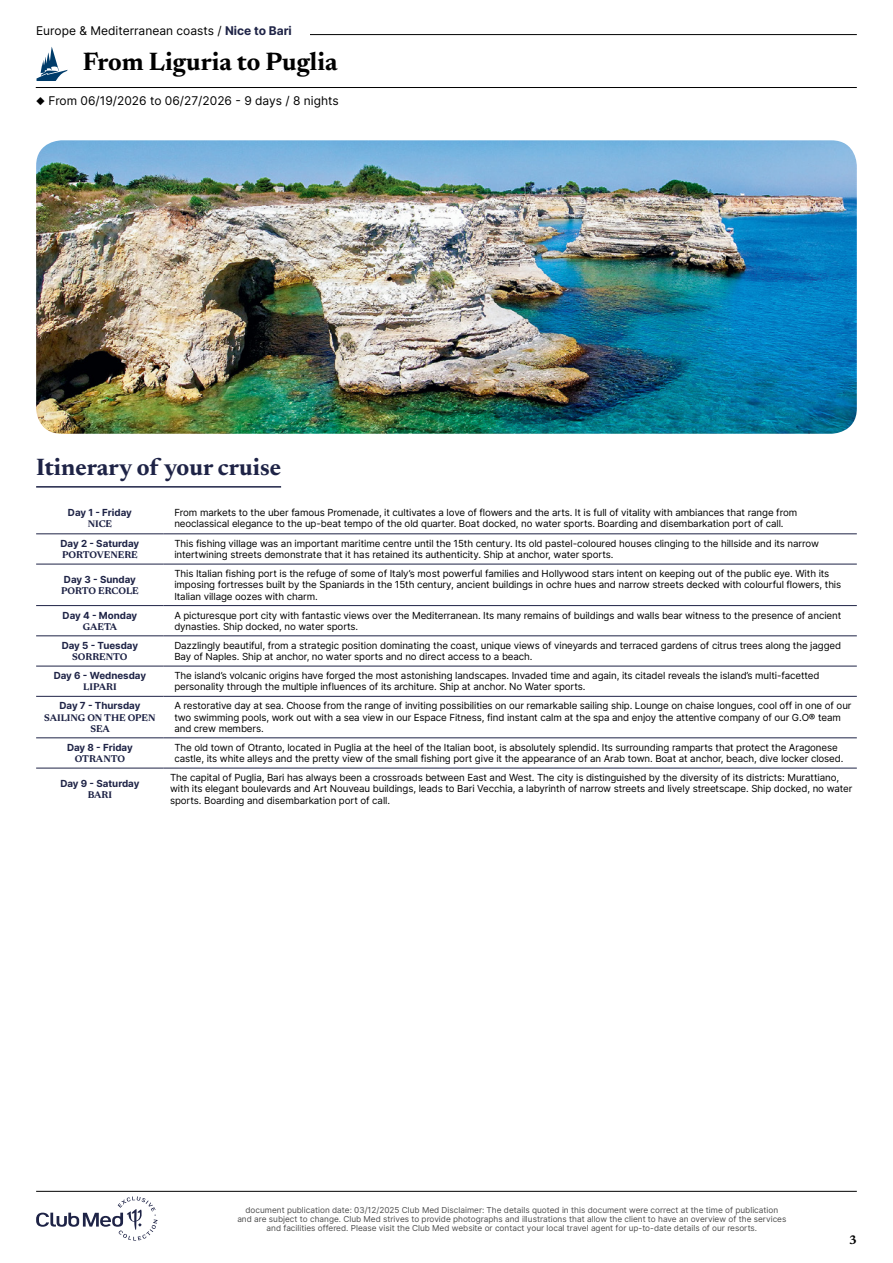
<style>
.page{position:relative;width:893px;height:1263px;background:#fff}
.page>*{position:absolute;margin:0;border:0;box-sizing:border-box;transform-origin:0 0}
.t1{font:700 25.5px "Newsreader 24 pt";color:#000}
.t2{font:700 24px "Newsreader 24 pt";color:#1e2346}
.t3{font:700 12.6px "Newsreader 24 pt";color:#000}
.t4{font:12px "Inter";color:#000}
.t5{font:9.75px/11.2px "Inter";letter-spacing:-.01em;color:#000}
.t6{font:700 9.75px "Inter";color:#1e2346}
.t7{font:700 9.75px/11.2px "Newsreader 24 pt";color:#1e2346;text-align:center}
.t8{font:8.25px/9px "Inter";color:#4d4d4d;text-align:center}
.s1{font-weight:700;color:#1e2346}
</style>
<div class="page">
<hr style="left:107px;top:34px;width:750px;height:1px;background:#000">
<hr style="left:36px;top:87px;width:821px;height:1px;background:#000">
<svg style="left:36px;top:47px;width:32px;height:34px"></svg>
<div style="left:36px;top:26px;width:274px;height:17px;background:#fff"></div>
<img style="left:36px;top:140px;width:821px;height:294px">
<hr style="left:36px;top:486px;width:245px;height:2px;background:#1e2346">
<hr style="left:36px;top:534px;width:128px;height:1px;background:#1e2346">
<hr style="left:164px;top:534px;width:693px;height:1px;background:#1e2346">
<hr style="left:36px;top:564px;width:128px;height:1px;background:#1e2346">
<hr style="left:164px;top:564px;width:693px;height:1px;background:#1e2346">
<hr style="left:36px;top:605px;width:128px;height:1px;background:#1e2346">
<hr style="left:164px;top:605px;width:693px;height:1px;background:#1e2346">
<hr style="left:36px;top:636px;width:128px;height:1px;background:#1e2346">
<hr style="left:164px;top:636px;width:693px;height:1px;background:#1e2346">
<hr style="left:36px;top:666px;width:128px;height:1px;background:#1e2346">
<hr style="left:164px;top:666px;width:693px;height:1px;background:#1e2346">
<hr style="left:36px;top:696px;width:128px;height:1px;background:#1e2346">
<hr style="left:164px;top:696px;width:693px;height:1px;background:#1e2346">
<hr style="left:36px;top:737px;width:128px;height:1px;background:#1e2346">
<hr style="left:36px;top:768px;width:128px;height:1px;background:#1e2346">
<hr style="left:164px;top:737px;width:693px;height:1px;background:#1e2346">
<hr style="left:164px;top:768px;width:693px;height:1px;background:#1e2346">
<svg style="left:36px;top:1196px;width:122px;height:44px"></svg>
<hr style="left:36px;top:1191px;width:821px;height:1px;background:#000">
<p class="t4" style="left:36px;top:22px;width:257px">Europe &amp; Mediterranean coasts / <span class="s1">Nice to Bari</span></p>
<h1 class="t1" style="left:83px;top:43px;width:256px">From Liguria to Puglia</h1>
<p class="t4" style="left:36px;top:92px;width:304px">◆ From 06/19/2026 to 06/27/2026 - 9 days / 8 nights</p>
<h2 class="t2" style="left:36px;top:450px;width:246px">Itinerary of your cruise</h2>
<p class="t6" style="left:68px;top:506px;width:66px">Day 1 - Friday</p>
<p class="t7" style="left:88px;top:518px;width:26px">NICE</p>
<p class="t5" style="left:174px;top:507px;width:624px">From markets to the uber famous Promenade, it cultivates a love of flowers and the arts. It is full of vitality with ambiances that range from neoclassical elegance to the up-beat tempo of the old quarter. Boat docked, no water sports. Boarding and disembarkation port of call.</p>
<p class="t6" style="left:61px;top:536px;width:80px">Day 2 - Saturday</p>
<p class="t7" style="left:62px;top:549px;width:77px">PORTOVENERE</p>
<p class="t5" style="left:174px;top:537px;width:646px">This fishing village was an important maritime centre until the 15th century. Its old pastel-coloured houses clinging to the hillside and its narrow intertwining streets demonstrate that it has retained its authenticity. Ship at anchor, water sports.</p>
<p class="t6" style="left:64px;top:572px;width:73px">Day 3 - Sunday</p>
<p class="t7" style="left:61px;top:585px;width:79px">PORTO ERCOLE</p>
<p class="t5" style="left:174px;top:568px;width:668px">This Italian fishing port is the refuge of some of Italy’s most powerful families and Hollywood stars intent on keeping out of the public eye. With its imposing fortresses built by the Spaniards in the 15th century, ancient buildings in ochre hues and narrow streets decked with colourful flowers, this<br>Italian village oozes with charm.</p>
<p class="t6" style="left:63px;top:608px;width:76px">Day 4 - Monday</p>
<p class="t7" style="left:83px;top:620px;width:36px">GAETA</p>
<p class="t5" style="left:174px;top:609px;width:668px">A picturesque port city with fantastic views over the Mediterranean. Its many remains of buildings and walls bear witness to the presence of ancient dynasties. Ship docked, no water sports.</p>
<p class="t6" style="left:62px;top:638px;width:78px">Day 5 - Tuesday</p>
<p class="t7" style="left:72px;top:651px;width:57px">SORRENTO</p>
<p class="t5" style="left:174px;top:639px;width:668px">Dazzlingly beautiful, from a strategic position dominating the coast, unique views of vineyards and terraced gardens of citrus trees along the jagged<br>Bay of Naples. Ship at anchor, no water sports and no direct access to a beach.</p>
<p class="t6" style="left:54px;top:668px;width:94px">Day 6 - Wednesday</p>
<p class="t7" style="left:83px;top:681px;width:35px">LIPARI</p>
<p class="t5" style="left:174px;top:670px;width:647px">The island’s volcanic origins have forged the most astonishing landscapes. Invaded time and again, its citadel reveals the island’s multi-facetted personality through the multiple influences of its architure. Ship at anchor. No Water sports.</p>
<p class="t6" style="left:59px;top:699px;width:82px">Day 7 - Thursday</p>
<p class="t7" style="left:44px;top:711px;width:113px">SAILING ON THE OPEN<br>SEA</p>
<p class="t5" style="left:174px;top:700px;width:679px">A restorative day at sea. Choose from the range of inviting possibilities on our remarkable sailing ship. Lounge on chaise longues, cool off in one of our two swimming pools, work out with a sea view in our Espace Fitness, find instant calm at the spa and enjoy the attentive company of our G.O® team and crew members.</p>
<p class="t6" style="left:67px;top:740px;width:67px">Day 8 - Friday</p>
<p class="t7" style="left:75px;top:753px;width:52px">OTRANTO</p>
<p class="t5" style="left:174px;top:741px;width:671px">The old town of Otranto, located in Puglia at the heel of the Italian boot, is absolutely splendid. Its surrounding ramparts that protect the Aragonese castle, its white alleys and the pretty view of the small fishing port give it the appearance of an Arab town. Boat at anchor, beach, dive locker closed.</p>
<p class="t6" style="left:60px;top:776px;width:81px">Day 9 - Saturday</p>
<p class="t7" style="left:88px;top:788px;width:26px">BARI</p>
<p class="t5" style="left:170px;top:772px;width:684px">The capital of Puglia, Bari has always been a crossroads between East and West. The city is distinguished by the diversity of its districts: Murattiano, with its elegant boulevards and Art Nouveau buildings, leads to Bari Vecchia, a labyrinth of narrow streets and lively streetscape. Ship docked, no water sports. Boarding and disembarkation port of call.</p>
<p class="t8" style="left:237px;top:1205px;width:551px">document publication date: 03/12/2025 Club Med Disclaimer: The details quoted in this document were correct at the time of publication and are subject to change. Club Med strives to provide photographs and illustrations that allow the client to have an overview of the services and facilities offered. Please visit the Club Med website or contact your local travel agent for up-to-date details of our resorts.</p>
<p class="t3" style="left:849px;top:1230px;width:9px">3</p>
</div>
